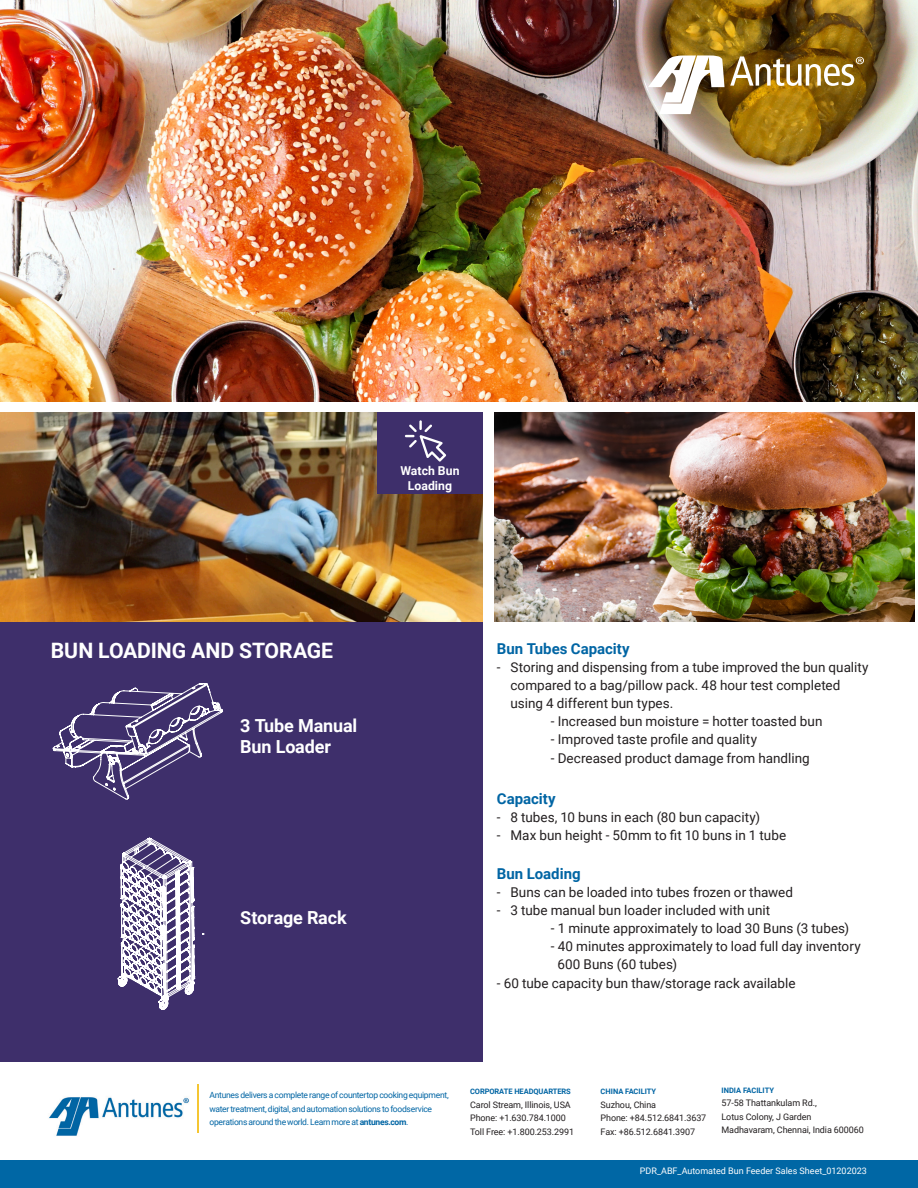
<style>
.page{position:relative;width:918px;height:1188px;background:#fff}
.page>*{position:absolute;margin:0;border:0;box-sizing:border-box;transform-origin:0 0}
.t1{font:700 21.3px "Roboto";letter-spacing:-.005em;color:#fff}
.t2{font:700 18px "Roboto";letter-spacing:-.01em;color:#fff}
.t3{font:700 15px "Roboto";color:#0065a4}
.t4{font:13.5px/18px "Roboto";color:#231f20}
.t5{font:700 12.3px "Roboto";letter-spacing:.005em;color:#fff}
.t6{font:9px/13.5px "Roboto";letter-spacing:-.01em;color:#231f20}
.t7{font:9px "Roboto";color:#fff}
.t8{font:8.55px/13.5px "Roboto";letter-spacing:-.035em;color:#0065a4}
.t9{font:700 7.5px "Roboto";letter-spacing:-.01em;color:#0065a4}
.s1{font-weight:700}
</style>
<div class="page">
<div style="left:0;top:1160px;width:918px;height:28px;background:#0067a5"></div>
<img style="left:49px;top:1097px;width:140px;height:39px">
<hr style="left:198px;top:1085px;width:1px;height:48px;background:#f5c632">
<img style="left:0;top:0;width:918px;height:402px">
<img style="left:0;top:412px;width:483px;height:210px">
<img style="left:494px;top:412px;width:421px;height:210px">
<div style="left:0;top:622px;width:483px;height:440px;background:#3e2f6b"></div>
<img style="left:0;top:55px;width:864px;height:59px">
<svg style="left:53px;top:683px;width:170px;height:117px"></svg>
<svg style="left:117px;top:837px;width:87px;height:173px"></svg>
<div style="left:377px;top:412px;width:106px;height:82px;background:#3e2f6b"></div>
<svg style="left:405px;top:420px;width:41px;height:42px"></svg>
<p class="t5" style="left:400px;top:462px;width:61px">Watch Bun</p>
<p class="t5" style="left:408px;top:477px;width:46px">Loading</p>
<p class="t1" style="left:51px;top:636px;width:284px">BUN LOADING AND STORAGE</p>
<p class="t2" style="left:240px;top:713px;width:119px">3 Tube Manual</p>
<p class="t2" style="left:240px;top:734px;width:92px">Bun Loader</p>
<p class="t2" style="left:240px;top:905px;width:108px">Storage Rack</p>
<p class="t3" style="left:497px;top:638px;width:134px">Bun Tubes Capacity</p>
<p class="t4" style="left:510px;top:657px;width:360px;text-indent:-14px">- Storing and dispensing from a tube improved the bun quality compared to a bag/pillow pack. 48 hour test completed using 4 different bun types.</p>
<p class="t4" style="left:551px;top:711px;width:273px">- Increased bun moisture = hotter toasted bun</p>
<p class="t4" style="left:551px;top:729px;width:208px">- Improved taste profile and quality</p>
<p class="t4" style="left:551px;top:749px;width:260px">- Decreased product damage from handling</p>
<p class="t3" style="left:497px;top:788px;width:60px">Capacity</p>
<p class="t4" style="left:497px;top:807px;width:265px">- 8 tubes, 10 buns in each (80 bun capacity)</p>
<p class="t4" style="left:497px;top:825px;width:291px">- Max bun height - 50mm to fit 10 buns in 1 tube</p>
<p class="t3" style="left:497px;top:863px;width:85px">Bun Loading</p>
<p class="t4" style="left:497px;top:882px;width:298px">- Buns can be loaded into tubes frozen or thawed</p>
<p class="t4" style="left:497px;top:900px;width:275px">- 3 tube manual bun loader included with unit</p>
<p class="t4" style="left:551px;top:918px;width:300px">- 1 minute approximately to load 30 Buns (3 tubes)</p>
<p class="t4" style="left:551px;top:936px;width:311px">- 40 minutes approximately to load full day inventory</p>
<p class="t4" style="left:557px;top:954px;width:121px">600 Buns (60 tubes)</p>
<p class="t4" style="left:497px;top:974px;width:300px">- 60 tube capacity bun thaw/storage rack available</p>
<p class="t8" style="left:209px;top:1088px;width:241px">Antunes delivers a complete range of countertop cooking equipment, water treatment, digital, and automation solutions to foodservice operations around the world. Learn more at <span class="s1">antunes.com</span>.</p>
<p class="t9" style="left:470px;top:1087px;width:102px">CORPORATE HEADQUARTERS</p>
<p class="t6" style="left:470px;top:1098px;width:105px">Carol Stream, Illinois, USA<br>Phone: +1.630.784.1000<br>Toll Free: +1.800.253.2991</p>
<p class="t9" style="left:601px;top:1087px;width:57px">CHINA FACILITY</p>
<p class="t6" style="left:601px;top:1098px;width:107px">Suzhou, China<br>Phone: +84.512.6841.3637<br>Fax: +86.512.6841.3907</p>
<p class="t9" style="left:722px;top:1085px;width:54px">INDIA FACILITY</p>
<p class="t6" style="left:722px;top:1096px;width:144px">57-58 Thattankulam Rd.,<br>Lotus Colony, J Garden<br>Madhavaram, Chennai, India 600060</p>
<p class="t7" style="left:640px;top:1165px;width:228px">PDR_ABF_Automated Bun Feeder Sales Sheet_01202023</p>
</div>
